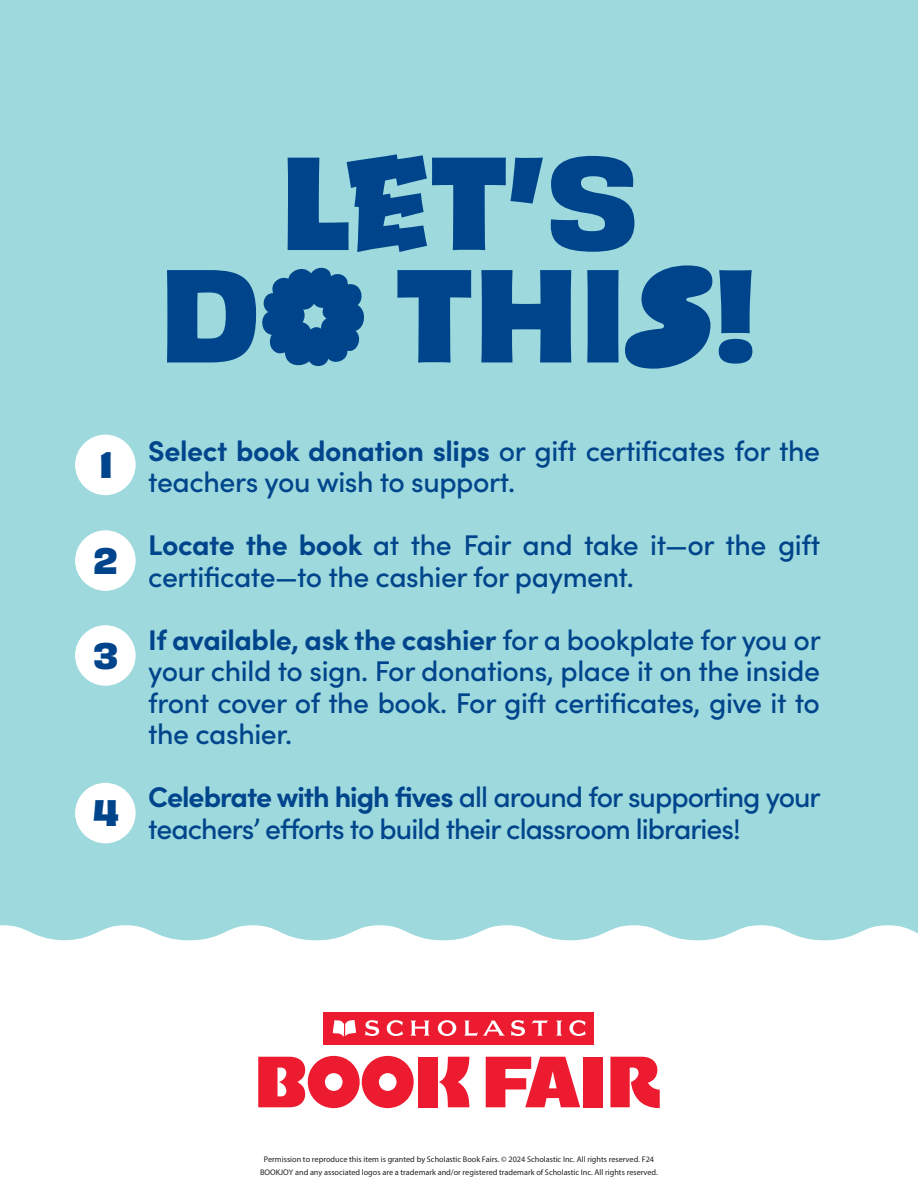
<style>
.page{position:relative;width:918px;height:1188px;background:#fff}
.page>*{position:absolute;margin:0;border:0;box-sizing:border-box;transform-origin:0 0}
.t1{font:123.15px/112.5px "Obviously Ruckus";color:#00458c;text-align:center}
.t2{font:700 34.5px "Obviously";color:#00458c}
.t3{font:500 28.5px/31.5px "Sofia Pro";letter-spacing:-.015em;color:#00458c}
.t4{font:500 28.5px/31.5px "Sofia Pro";letter-spacing:-.035em;color:#00458c}
.t5{font:8.25px/12.8px "Arial MT Std";color:#221e1f;text-align:center}
.s1{font-family:"Obviously";font-weight:700}
.s2{font-size:120.45px}
.s3{font-weight:700}
</style>
<div class="page">
<div style="left:0;top:0;width:918px;height:940px;background:#9dd9dd"></div>
<div style="left:75px;top:435px;width:61px;height:60px;background:#fff;border-radius:50%"></div>
<div style="left:75px;top:530px;width:61px;height:61px;background:#fff;border-radius:50%"></div>
<div style="left:75px;top:625px;width:61px;height:61px;background:#fff;border-radius:50%"></div>
<div style="left:75px;top:783px;width:61px;height:60px;background:#fff;border-radius:50%"></div>
<div style="left:418px;top:1057px;width:19px;height:50px;background:#ed1b2f"></div>
<svg style="left:439px;top:1057px;width:30px;height:50px"></svg>
<div style="left:583px;top:1057px;width:20px;height:50px;background:#ed1b2f"></div>
<svg style="left:486px;top:1057px;width:94px;height:50px"></svg>
<svg style="left:610px;top:1057px;width:50px;height:51px"></svg>
<svg style="left:258px;top:1056px;width:156px;height:52px"></svg>
<div style="left:324px;top:1012px;width:270px;height:33px;background:#ed1b2f"></div>
<svg style="left:333px;top:1020px;width:23px;height:17px"></svg>
<svg style="left:365px;top:1020px;width:221px;height:16px"></svg>
<p class="t2" style="left:99px;top:437px;width:15px">1</p>
<p class="t2" style="left:94px;top:533px;width:26px">2</p>
<p class="t2" style="left:93px;top:628px;width:27px">3</p>
<p class="t2" style="left:93px;top:785px;width:28px">4</p>
<p class="t1" style="left:159px;top:148px;width:601px">LET<span class="s1">’</span>S<br>DO THI<span class="s2">S</span>!</p>
<p class="t3" style="left:148px;top:433px;width:673px"><span class="s3">Select book donation slips</span> or gift certificates for the teachers you wish to support.</p>
<p class="t3" style="left:148px;top:528px;width:673px"><span class="s3">Locate the book</span> at the Fair and take it—or the gift certificate—to the cashier for payment.</p>
<p class="t3" style="left:148px;top:622px;width:674px;text-align:justify"><span class="s3">If available, ask the cashier</span> for a bookplate for you or your child to sign. For donations, place it on the inside front cover of the book. For gift certificates, give it to the cashier.</p>
<p class="t4" style="left:148px;top:780px;width:674px"><span class="s3">Celebrate with high fives</span> all around for supporting your teachers’ e-orts to build their classroom libraries!</p>
<p class="t5" style="left:260px;top:1153px;width:399px">Permission to reproduce this item is granted by Scholastic Book Fairs. © 2024 Scholastic Inc. All rights reserved. F24<br>BOOKJOY and any associated logos are a trademark and/or registered trademark of Scholastic Inc. All rights reserved.</p>
</div>
